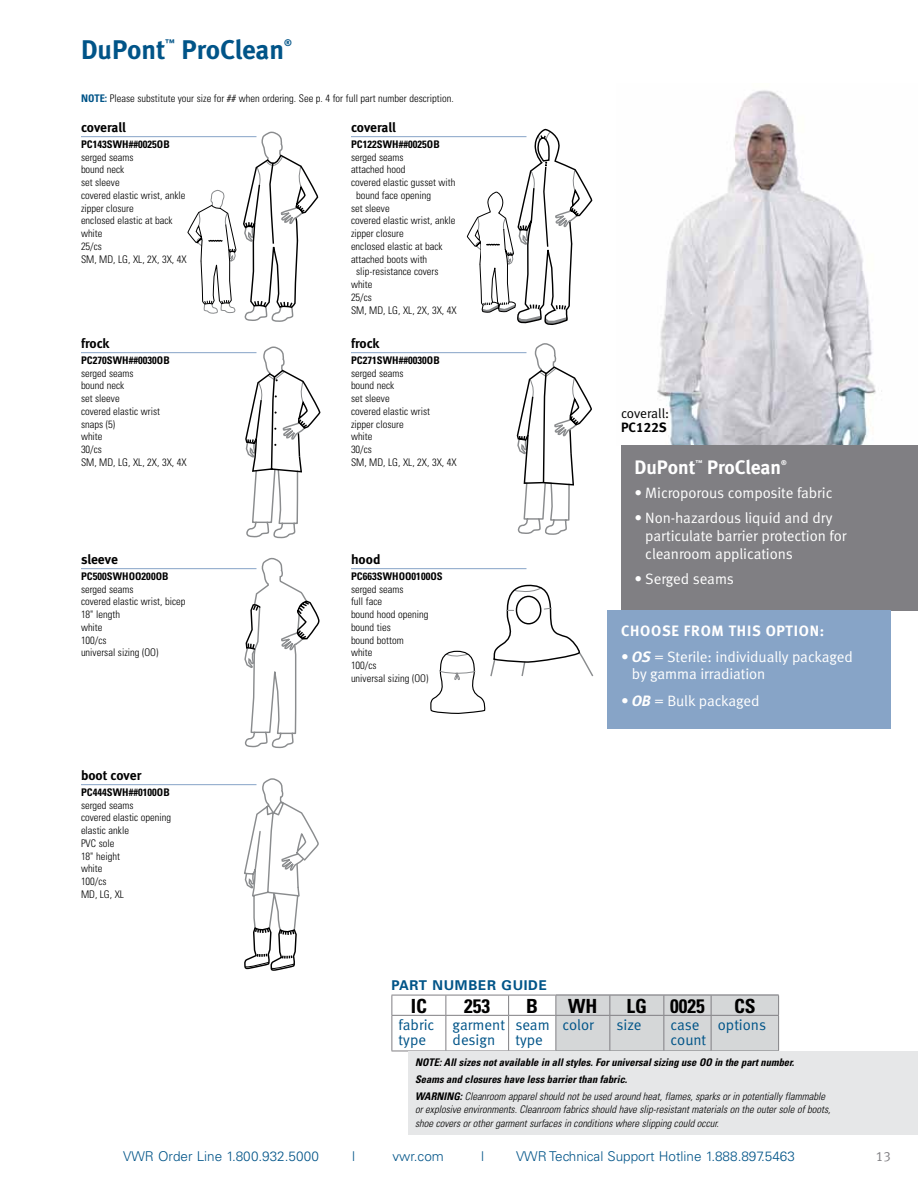
<style>
.page{position:relative;width:918px;height:1188px;background:#fff}
.page>*{position:absolute;margin:0;border:0;box-sizing:border-box;transform-origin:0 0}
.t1{font:27px "Meta Bold LF";color:#005488}
.t2{font:700 condensed 19.5px "Univers";color:#000}
.t3{font:19.5px "Meta Bold LF";color:#fff}
.t4{font:15px/18px "Meta Normal LF";letter-spacing:-.005em;color:#fff}
.t5{font:15px/15px "Meta Normal LF";color:#005488}
.t6{font:700 15px "Meta";letter-spacing:.05em;color:#fff}
.t7{font:300 13.5px "Univers";color:#005488}
.t8{font:13.5px "Meta Bold LF";color:#000}
.t9{font:700 13.5px "Univers";letter-spacing:.05em;color:#005488}
.t10{font:13.5px "Meta Normal";letter-spacing:-.01em;color:#000}
.t11{font:13.5px "Meta Normal LF";color:#807f83}
.t12{font:300 condensed 10.5px/12.8px "Univers";color:#000}
.t13{font:italic 700 condensed 10.5px/16.8px "Univers";color:#000}
.t14{font:italic 300 condensed 10.5px/13.5px "Univers";color:#000}
.t15{font:700 condensed 10.5px "Univers";letter-spacing:.005em;color:#000}
.t16{font:9.45px "Meta Bold LF";color:#005488}
.t17{font:6.9px "Meta Bold LF";color:#fff}
.s1{font-weight:700;color:#005488}
.s2{font-family:"Meta Bold LF";font-style:italic}
.s3{font-weight:300}
</style>
<div class="page">
<hr style="left:81px;top:136px;width:175px;height:1px;background:#87a4c7">
<hr style="left:351px;top:352px;width:175px;height:1px;background:#87a4c7">
<hr style="left:81px;top:568px;width:175px;height:1px;background:#87a4c7">
<hr style="left:81px;top:352px;width:175px;height:1px;background:#87a4c7">
<hr style="left:351px;top:136px;width:175px;height:1px;background:#87a4c7">
<hr style="left:351px;top:568px;width:175px;height:1px;background:#87a4c7">
<hr style="left:81px;top:784px;width:175px;height:1px;background:#87a4c7">
<img style="left:657px;top:90px;width:225px;height:355px">
<div style="left:621px;top:445px;width:297px;height:165px;background:#807f83"></div>
<div style="left:556px;top:995px;width:222px;height:56px;background:#d5d7d8"></div>
<hr style="left:392px;top:995px;width:54px;height:1px;background:#807f83">
<svg style="left:392px;top:995px;width:1px;height:20px"></svg>
<hr style="left:446px;top:995px;width:63px;height:1px;background:#807f83">
<svg style="left:446px;top:995px;width:1px;height:20px"></svg>
<hr style="left:509px;top:995px;width:47px;height:1px;background:#807f83">
<svg style="left:508px;top:995px;width:1px;height:20px"></svg>
<hr style="left:556px;top:995px;width:54px;height:1px;background:#807f83">
<svg style="left:555px;top:995px;width:1px;height:20px"></svg>
<hr style="left:610px;top:995px;width:54px;height:1px;background:#807f83">
<svg style="left:609px;top:995px;width:1px;height:20px"></svg>
<hr style="left:664px;top:995px;width:47px;height:1px;background:#807f83">
<svg style="left:663px;top:995px;width:1px;height:20px"></svg>
<hr style="left:711px;top:995px;width:68px;height:1px;background:#807f83">
<svg style="left:711px;top:995px;width:1px;height:20px"></svg>
<svg style="left:778px;top:995px;width:1px;height:20px"></svg>
<hr style="left:446px;top:1016px;width:1px;height:35px;background:#807f83">
<hr style="left:508px;top:1016px;width:1px;height:35px;background:#807f83">
<hr style="left:555px;top:1016px;width:1px;height:35px;background:#807f83">
<hr style="left:609px;top:1016px;width:1px;height:35px;background:#807f83">
<hr style="left:663px;top:1016px;width:1px;height:35px;background:#807f83">
<hr style="left:711px;top:1016px;width:1px;height:35px;background:#807f83">
<hr style="left:392px;top:1015px;width:54px;height:1px;background:#807f83">
<hr style="left:392px;top:1016px;width:1px;height:35px;background:#807f83">
<hr style="left:446px;top:1015px;width:63px;height:1px;background:#807f83">
<hr style="left:509px;top:1015px;width:47px;height:1px;background:#807f83">
<hr style="left:556px;top:1015px;width:54px;height:1px;background:#807f83">
<hr style="left:610px;top:1015px;width:54px;height:1px;background:#807f83">
<hr style="left:664px;top:1015px;width:47px;height:1px;background:#807f83">
<hr style="left:711px;top:1015px;width:68px;height:1px;background:#807f83">
<hr style="left:778px;top:1016px;width:1px;height:35px;background:#807f83">
<hr style="left:392px;top:1051px;width:54px;height:1px;background:#807f83">
<div style="left:408px;top:1051px;width:510px;height:84px;background:#e6e7e8"></div>
<div style="left:608px;top:611px;width:283px;height:118px;background:#87a4c7"></div>
<svg style="left:430px;top:585px;width:163px;height:129px"></svg>
<svg style="left:244px;top:778px;width:75px;height:193px"></svg>
<svg style="left:467px;top:129px;width:125px;height:196px"></svg>
<svg style="left:245px;top:347px;width:75px;height:191px"></svg>
<svg style="left:517px;top:343px;width:75px;height:192px"></svg>
<svg style="left:243px;top:132px;width:75px;height:190px"></svg>
<svg style="left:244px;top:558px;width:76px;height:191px"></svg>
<svg style="left:188px;top:190px;width:48px;height:124px"></svg>
<h1 class="t1" style="left:81px;top:33px;width:86px">DuPont</h1>
<p class="t16" style="left:165px;top:37px;width:11px">™</p>
<h1 class="t1" style="left:182px;top:33px;width:104px">ProClean</h1>
<p class="t16" style="left:284px;top:37px;width:9px">®</p>
<p class="t12" style="left:81px;top:92px;width:374px"><span class="s1">NOTE:</span> Please substitute your size for ## when ordering. See p. 4 for full part number description.</p>
<p class="t8" style="left:81px;top:119px;width:46px">coverall</p>
<p class="t15" style="left:81px;top:138px;width:90px">PC143SWH##0025OB</p>
<p class="t12" style="left:81px;top:150px;width:107px">serged seams<br>bound neck<br>set sleeve<br>covered elastic wrist, ankle zipper closure<br>enclosed elastic at back white<br>25/cs<br>SM, MD, LG, XL, 2X, 3X, 4X</p>
<p class="t8" style="left:81px;top:335px;width:30px">frock</p>
<p class="t15" style="left:81px;top:354px;width:90px">PC270SWH##0030OB</p>
<p class="t12" style="left:81px;top:366px;width:107px">serged seams<br>bound neck<br>set sleeve<br>covered elastic wrist<br>snaps (5)<br>white<br>30/cs<br>SM, MD, LG, XL, 2X, 3X, 4X</p>
<p class="t8" style="left:81px;top:551px;width:38px">sleeve</p>
<p class="t15" style="left:81px;top:570px;width:89px">PC500SWHOO200OB</p>
<p class="t12" style="left:81px;top:582px;width:106px">serged seams<br>covered elastic wrist, bicep<br>18" length<br>white<br>100/cs<br>universal sizing (OO)</p>
<p class="t8" style="left:81px;top:767px;width:62px">boot cover</p>
<p class="t15" style="left:81px;top:786px;width:90px">PC444SWH##0100OB</p>
<p class="t12" style="left:81px;top:798px;width:92px">serged seams<br>covered elastic opening elastic ankle<br>PVC sole<br>18" height<br>white<br>100/cs<br>MD, LG, XL</p>
<p class="t8" style="left:351px;top:119px;width:46px">coverall</p>
<p class="t15" style="left:351px;top:138px;width:90px">PC122SWH##0025OB</p>
<p class="t12" style="left:351px;top:150px;width:54px">serged seams</p>
<p class="t12" style="left:351px;top:163px;width:56px">attached hood</p>
<p class="t12" style="left:351px;top:176px;width:106px">covered elastic gusset with</p>
<p class="t12" style="left:356px;top:189px;width:77px">bound face opening</p>
<p class="t12" style="left:351px;top:201px;width:40px">set sleeve</p>
<p class="t12" style="left:351px;top:214px;width:106px">covered elastic wrist, ankle</p>
<p class="t12" style="left:351px;top:227px;width:54px">zipper closure</p>
<p class="t12" style="left:351px;top:240px;width:93px">enclosed elastic at back</p>
<p class="t12" style="left:351px;top:252px;width:78px">attached boots with</p>
<p class="t12" style="left:356px;top:265px;width:84px">slip-resistance covers</p>
<p class="t12" style="left:351px;top:278px;width:23px">white</p>
<p class="t12" style="left:351px;top:291px;width:22px">25/cs</p>
<p class="t12" style="left:351px;top:303px;width:107px">SM, MD, LG, XL, 2X, 3X, 4X</p>
<p class="t8" style="left:351px;top:335px;width:30px">frock</p>
<p class="t15" style="left:351px;top:354px;width:90px">PC271SWH##0030OB</p>
<p class="t12" style="left:351px;top:366px;width:107px">serged seams<br>bound neck<br>set sleeve<br>covered elastic wrist<br>zipper closure<br>white<br>30/cs<br>SM, MD, LG, XL, 2X, 3X, 4X</p>
<p class="t8" style="left:351px;top:551px;width:31px">hood</p>
<p class="t15" style="left:351px;top:570px;width:93px">PC663SWHOO0100OS</p>
<p class="t12" style="left:351px;top:582px;width:79px">serged seams<br>full face<br>bound hood opening bound ties<br>bound bottom<br>white<br>100/cs<br>universal sizing (OO)</p>
<p class="t10" style="left:621px;top:405px;width:50px">coverall:</p>
<p class="t8" style="left:621px;top:419px;width:47px">PC122S</p>
<h2 class="t3" style="left:635px;top:455px;width:62px">DuPont</h2>
<p class="t17" style="left:695px;top:458px;width:8px">™</p>
<h2 class="t3" style="left:707px;top:455px;width:76px">ProClean</h2>
<p class="t17" style="left:781px;top:458px;width:7px">®</p>
<h3 class="t4" style="left:635px;top:484px;width:200px">• Microporous composite fabric</h3>
<h3 class="t4" style="left:645px;top:509px;width:203px;text-indent:-11px">• Non-hazardous liquid and dry particulate barrier protection for cleanroom applications</h3>
<h3 class="t4" style="left:635px;top:569px;width:101px">• Serged seams</h3>
<h3 class="t6" style="left:621px;top:622px;width:205px">CHOOSE FROM THIS OPTION:</h3>
<h3 class="t4" style="left:632px;top:648px;width:222px;line-height:17.2px;text-indent:-11px">• <span class="s2">OS</span> = Sterile: individually packaged by gamma irradiation</h3>
<h3 class="t4" style="left:621px;top:692px;width:140px">• <span class="s2">OB</span> = Bulk packaged</h3>
<p class="t9" style="left:392px;top:976px;width:157px">PART NUMBER GUIDE</p>
<h2 class="t2" style="left:411px;top:994px;width:18px">IC</h2>
<h2 class="t2" style="left:464px;top:994px;width:27px">253</h2>
<h2 class="t2" style="left:526px;top:994px;width:13px">B</h2>
<h2 class="t2" style="left:568px;top:994px;width:31px">WH</h2>
<h2 class="t2" style="left:627px;top:994px;width:80px">LG 0025</h2>
<h2 class="t2" style="left:734px;top:994px;width:23px">CS</h2>
<h3 class="t5" style="left:399px;top:1018px;width:37px">fabric type</h3>
<h3 class="t5" style="left:453px;top:1018px;width:54px">garment design</h3>
<h3 class="t5" style="left:515px;top:1018px;width:36px">seam type</h3>
<h3 class="t5" style="left:563px;top:1018px;width:33px">color</h3>
<h3 class="t5" style="left:617px;top:1018px;width:27px">size</h3>
<h3 class="t5" style="left:671px;top:1018px;width:37px">case count</h3>
<h3 class="t5" style="left:718px;top:1018px;width:50px">options</h3>
<p class="t13" style="left:415px;top:1054px;width:412px">NOTE: All sizes not available in all styles. For universal sizing use OO in the part number.<br>Seams and closures have less barrier than fabric.<br>WARNING: <span class="s3">Cleanroom apparel should not be used around heat, flames, sparks or in potentially flammable</span></p>
<p class="t14" style="left:415px;top:1103px;width:417px">or explosive environments. Cleanroom fabrics should have slip-resistant materials on the outer sole of boots, shoe covers or other garment surfaces in conditions where slipping could occur.</p>
<p class="t7" style="left:123px;top:1148px;width:197px">VWR Order Line 1.800.932.5000</p>
<p class="t7" style="left:352px;top:1148px;width:4px">|</p>
<p class="t7" style="left:392px;top:1148px;width:53px">vwr.com</p>
<p class="t7" style="left:481px;top:1148px;width:4px">|</p>
<p class="t7" style="left:516px;top:1148px;width:280px">VWR Technical Support Hotline 1.888.897.5463</p>
<p class="t11" style="left:876px;top:1148px;width:17px">13</p>
</div>
